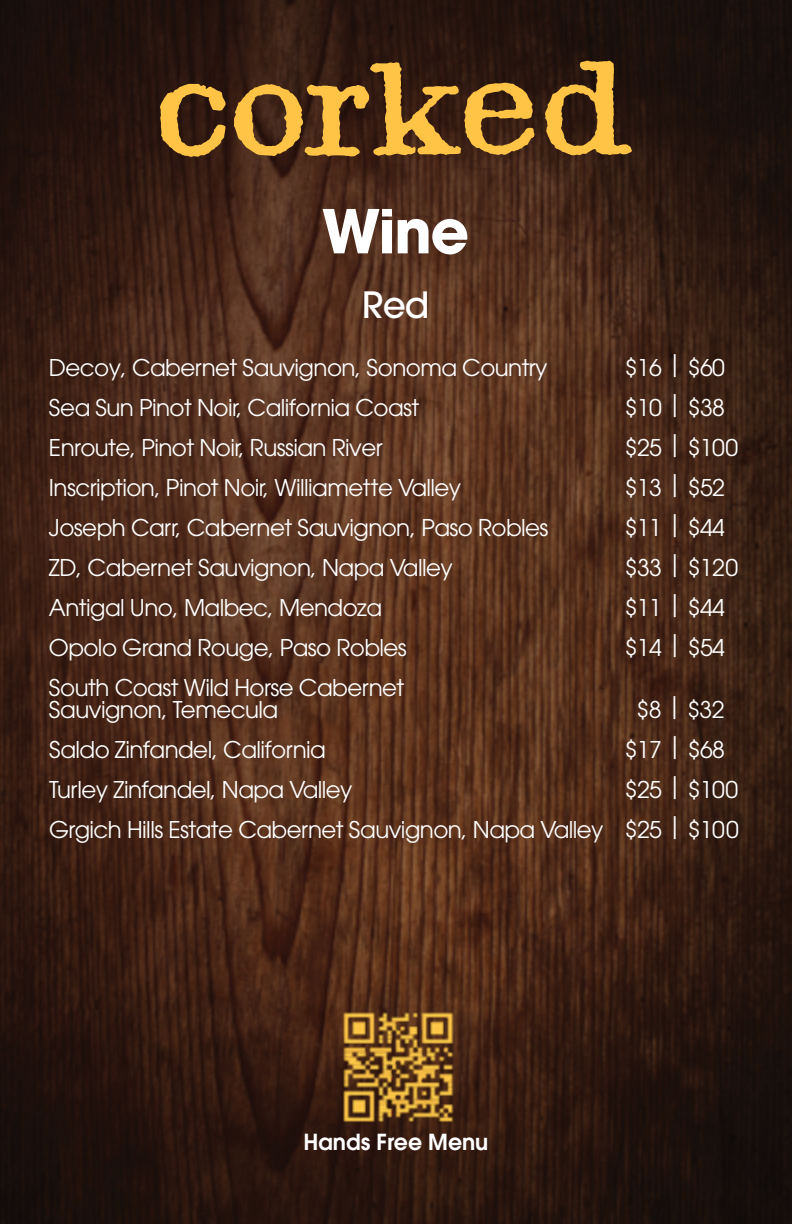
<style>
.page{position:relative;width:792px;height:1224px;background:#fff}
.page>*{position:absolute;margin:0;border:0;box-sizing:border-box;transform-origin:0 0}
.t1{font:700 60px "ITC Avant Garde Pro";color:#fff}
.t2{font:500 36px "ITC Avant Garde Pro";color:#fff}
.t3{font:23px/22px "ITC Avant Garde Pro";letter-spacing:-.025em;color:#fff}
.t4{font:600 22px "Avant Garde LT";color:#fff}
</style>
<div class="page">
<img style="left:0;top:0;width:792px;height:1224px">
<svg style="left:160px;top:61px;width:472px;height:96px;background:#765323"></svg>
<img style="left:333px;top:1007px;width:126px;height:121px">
<h1 class="t1" style="left:322px;top:191px;width:149px">Wine</h1>
<h2 class="t2" style="left:362px;top:282px;width:69px">Red</h2>
<p class="t3" style="left:49px;top:357px;width:500px">Decoy, Cabernet Sauvignon, Sonoma Country</p>
<p class="t3" style="left:625px;top:357px;width:102px">$16 | $60</p>
<p class="t3" style="left:49px;top:397px;width:372px">Sea Sun Pinot Noir, California Coast</p>
<p class="t3" style="left:625px;top:397px;width:102px">$10 | $38</p>
<p class="t3" style="left:49px;top:437px;width:335px">Enroute, Pinot Noir, Russian River</p>
<p class="t3" style="left:625px;top:437px;width:115px">$25 | $100</p>
<p class="t3" style="left:49px;top:477px;width:414px">Inscription, Pinot Noir, Williamette Valley</p>
<p class="t3" style="left:625px;top:477px;width:102px">$13 | $52</p>
<p class="t3" style="left:49px;top:517px;width:501px">Joseph Carr, Cabernet Sauvignon, Paso Robles</p>
<p class="t3" style="left:625px;top:517px;width:102px">$11 | $44</p>
<p class="t3" style="left:49px;top:556px;width:405px">ZD, Cabernet Sauvignon, Napa Valley</p>
<p class="t3" style="left:625px;top:556px;width:115px">$33 | $120</p>
<p class="t3" style="left:49px;top:596px;width:335px">Antigal Uno, Malbec, Mendoza</p>
<p class="t3" style="left:625px;top:596px;width:102px">$11 | $44</p>
<p class="t3" style="left:49px;top:636px;width:359px">Opolo Grand Rouge, Paso Robles</p>
<p class="t3" style="left:625px;top:636px;width:102px">$14 | $54</p>
<p class="t3" style="left:49px;top:676px;width:357px">South Coast Wild Horse Cabernet<br>Sauvignon, Temecula</p>
<p class="t3" style="left:637px;top:699px;width:89px">$8 | $32</p>
<p class="t3" style="left:49px;top:738px;width:278px">Saldo Zinfandel, California</p>
<p class="t3" style="left:625px;top:738px;width:102px">$17 | $68</p>
<p class="t3" style="left:49px;top:778px;width:305px">Turley Zinfandel, Napa Valley</p>
<p class="t3" style="left:49px;top:769px;width:692px;line-height:40px;text-align:right">$25 | $100<br>Grgich Hills Estate Cabernet Sauvignon, Napa Valley $25 | $100</p>
<p class="t4" style="left:303px;top:1128px;width:187px">Hands Free Menu</p>
</div>
